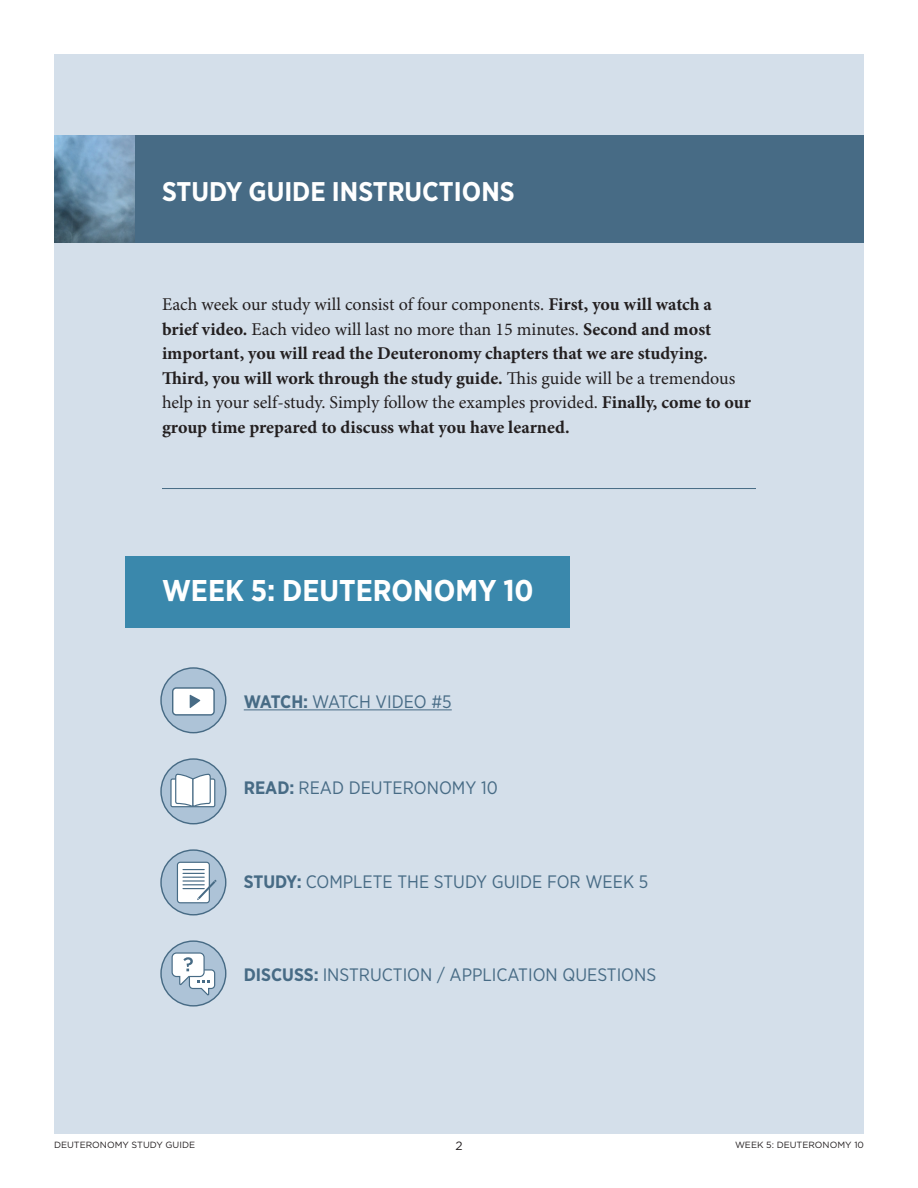
<style>
.page{position:relative;width:918px;height:1188px;background:#fff}
.page>*{position:absolute;margin:0;border:0;box-sizing:border-box;transform-origin:0 0}
.t1{font:700 30px "Gotham Narrow";color:#fff}
.t2{font:700 27px "Gotham Narrow";color:#fff}
.t3{font:700 18px/24.6px "Minion Pro";color:#231f20}
.t4{font:18px "Gotham Narrow";color:#476b85}
.t5{font:12px "Gotham";color:#231f20}
.t6{font:9px "Gotham";color:#231f20}
.s1{font-weight:400}
.s2{font-weight:700}
</style>
<div class="page">
<div style="left:54px;top:54px;width:810px;height:1080px;background:#d4dfea"></div>
<div style="left:54px;top:135px;width:810px;height:108px;background:#476b85"></div>
<img style="left:54px;top:135px;width:81px;height:108px">
<hr style="left:162px;top:488px;width:594px;height:1px;background:#476b85">
<div style="left:125px;top:556px;width:445px;height:71px;background:#3a88ac"></div>
<hr style="left:244px;top:709px;width:208px;height:1px;background:#476b85">
<div style="left:161px;top:668px;width:65px;height:65px;background:#adc3d7;border-radius:50%"></div>
<div style="left:160px;top:667px;width:66px;height:66px;border:1px solid #476b85;border-radius:50%"></div>
<div style="left:173px;top:688px;width:41px;height:27px;background:#fff;border-radius:4px"></div>
<div style="left:172px;top:687px;width:43px;height:29px;border:1px solid #476b85;border-radius:4px"></div>
<svg style="left:190px;top:695px;width:10px;height:13px"></svg>
<div style="left:161px;top:759px;width:65px;height:65px;background:#adc3d7;border-radius:50%"></div>
<div style="left:160px;top:758px;width:66px;height:66px;border:1px solid #476b85;border-radius:50%"></div>
<div style="left:171px;top:779px;width:44px;height:28px;background:#fff;border-radius:2px"></div>
<div style="left:170px;top:778px;width:45px;height:29px;border:1px solid #476b85;border-radius:2px"></div>
<svg style="left:175px;top:773px;width:36px;height:35px"></svg>
<svg style="left:161px;top:850px;width:65px;height:65px;background:#a4bbd0"></svg>
<div style="left:160px;top:849px;width:66px;height:67px;border:1px solid #476b85;border-radius:50%"></div>
<div style="left:177px;top:862px;width:32px;height:41px;background:#fff;border-radius:3px"></div>
<div style="left:177px;top:862px;width:33px;height:41px;border:1px solid #476b85;border-radius:3px"></div>
<svg style="left:183px;top:869px;width:21px;height:9px"></svg>
<hr style="left:183px;top:880px;width:21px;height:2px;background:#476b85">
<svg style="left:183px;top:884px;width:15px;height:5px"></svg>
<svg style="left:198px;top:881px;width:17px;height:18px"></svg>
<div style="left:161px;top:941px;width:65px;height:65px;background:#adc3d7;border-radius:50%"></div>
<div style="left:160px;top:940px;width:66px;height:67px;border:1px solid #476b85;border-radius:50%"></div>
<svg style="left:171px;top:952px;width:45px;height:43px"></svg>
<p class="t2" style="left:162px;top:174px;width:354px">STUDY GUIDE INSTRUCTIONS</p>
<p class="t3" style="left:162px;top:293px;width:591px"><span class="s1">Each week our study will consist of four components.</span> First, you will watch a brief video. <span class="s1">Each video will last no more than 15 minutes.</span> Second and most important, you will read the Deuteronomy chapters that we are studying.<br>Third, you will work through the study guide. <span class="s1">This guide will be a tremendous help in your self-study. Simply follow the examples provided.</span> Finally, come to our group time prepared to discuss what you have learned.</p>
<p class="t1" style="left:162px;top:571px;width:373px">WEEK 5: DEUTERONOMY 10</p>
<p class="t4" style="left:244px;top:691px;width:209px"><span class="s2">WATCH:</span> WATCH VIDEO #5</p>
<p class="t4" style="left:244px;top:777px;width:255px"><span class="s2">READ:</span> READ DEUTERONOMY 10</p>
<p class="t4" style="left:244px;top:870px;width:406px"><span class="s2">STUDY:</span> COMPLETE THE STUDY GUIDE FOR WEEK 5</p>
<p class="t4" style="left:244px;top:964px;width:414px"><span class="s2">DISCUSS:</span> INSTRUCTION / APPLICATION QUESTIONS</p>
<p class="t6" style="left:54px;top:1139px;width:143px">DEUTERONOMY STUDY GUIDE</p>
<p class="t5" style="left:455px;top:1138px;width:9px">2</p>
<p class="t6" style="left:735px;top:1139px;width:130px">WEEK 5: DEUTERONOMY 10</p>
</div>
